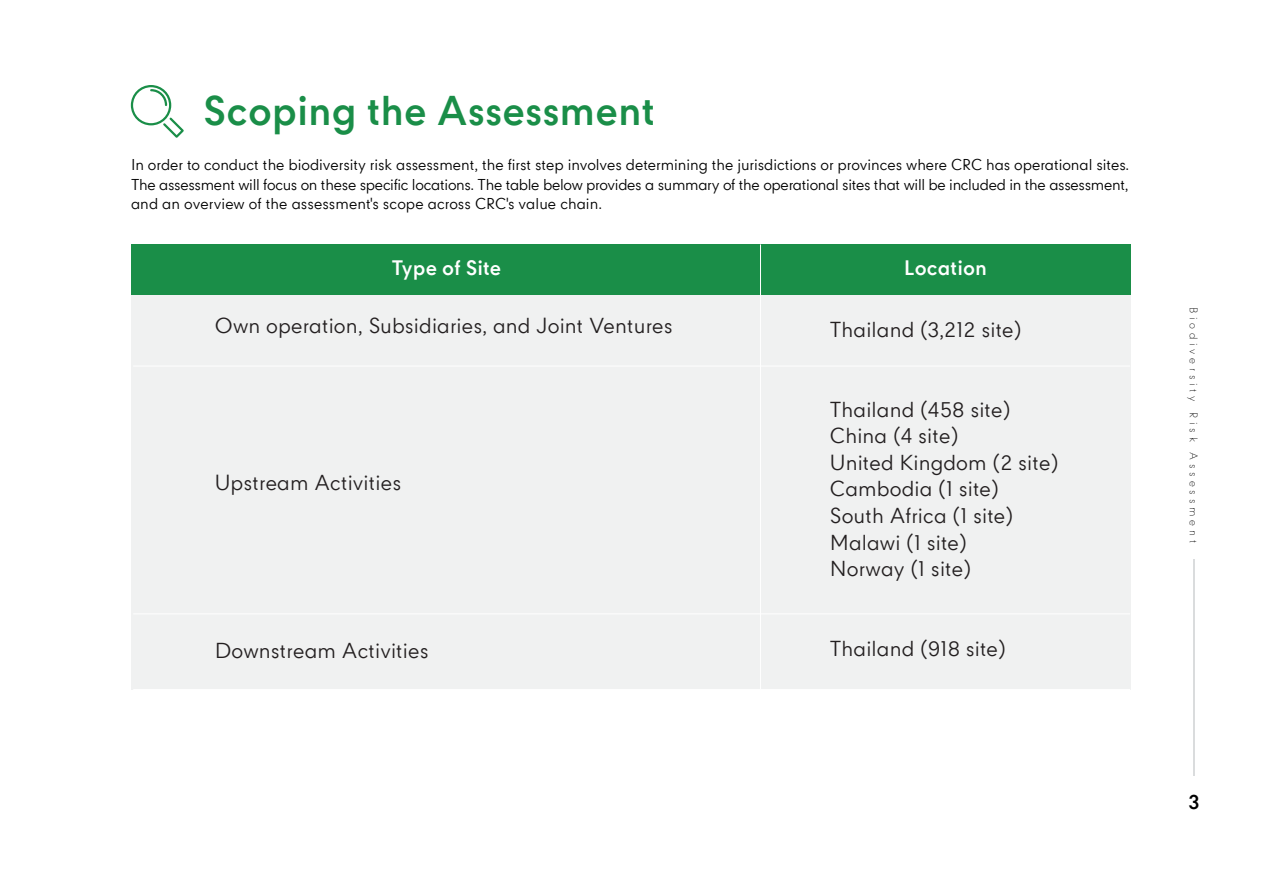
<style>
.page{position:relative;width:1263px;height:893px;background:#fff}
.page>*{position:absolute;margin:0;border:0;box-sizing:border-box;transform-origin:0 0}
.t1{font:700 39.75px "CPN";color:#1a8e48}
.t2{font:20.7px/26.7px "CPN";letter-spacing:.005em;color:#231f20}
.t3{font:700 19.95px "CPN";letter-spacing:.005em;color:#fff}
.t4{font:700 19.5px "CPN";color:#000101}
.t5{font:15px/19.5px "CPN";color:#000;text-align:justify}
.t6{font:300 10.5px "CPN";letter-spacing:.36em;color:#000101}
</style>
<div class="page">
<div style="left:131px;top:85px;width:40px;height:40px;border:2px solid #1a8e48;border-radius:50%"></div>
<svg style="left:150px;top:88px;width:18px;height:18px"></svg>
<svg style="left:161px;top:116px;width:23px;height:22px"></svg>
<div style="left:131px;top:290px;width:999px;height:399px;background:#f0f1f1"></div>
<div style="left:131px;top:244px;width:630px;height:51px;background:#1a8e48"></div>
<div style="left:761px;top:244px;width:369px;height:51px;background:#1a8e48"></div>
<hr style="left:760px;top:244px;width:1px;height:445px;background:#fff">
<hr style="left:133px;top:366px;width:997px;height:1px;background:#fff">
<hr style="left:133px;top:613px;width:997px;height:1px;background:#fff">
<hr style="left:1193px;top:560px;width:2px;height:216px;background:#dadcdd">
<h1 class="t1" style="left:203px;top:88px;width:454px">Scoping the Assessment</h1>
<p class="t5" style="left:131px;top:157px;width:1000px">In order to conduct the biodiversity risk assessment, the first step involves determining the jurisdictions or provinces where CRC has operational sites.<br>The assessment will focus on these specific locations. The table below provides a summary of the operational sites that will be included in the assessment, and an overview of the assessment's scope across CRC's value chain.</p>
<h3 class="t3" style="left:392px;top:257px;width:111px">Type of Site</h3>
<h3 class="t3" style="left:904px;top:257px;width:85px">Location</h3>
<h2 class="t2" style="left:215px;top:315px;width:459px">Own operation, Subsidiaries, and Joint Ventures</h2>
<h2 class="t2" style="left:830px;top:318px;width:193px">Thailand (3,212 site)</h2>
<h2 class="t2" style="left:215px;top:471px;width:188px">Upstream Activities</h2>
<h2 class="t2" style="left:215px;top:639px;width:215px">Downstream Activities</h2>
<h2 class="t2" style="left:830px;top:398px;width:230px">Thailand (458 site)<br>China (4 site)<br>United Kingdom (2 site)<br>Cambodia (1 site)<br>South Africa (1 site)<br>Malawi (1 site)<br>Norway (1 site)</h2>
<h2 class="t2" style="left:830px;top:637px;width:178px">Thailand (918 site)</h2>
<p class="t6" style="left:1201px;top:307px;width:237px;rotate:90deg">Biodiversity Risk Assessment</p>
<h3 class="t4" style="left:1188px;top:791px;width:13px">3</h3>
</div>
